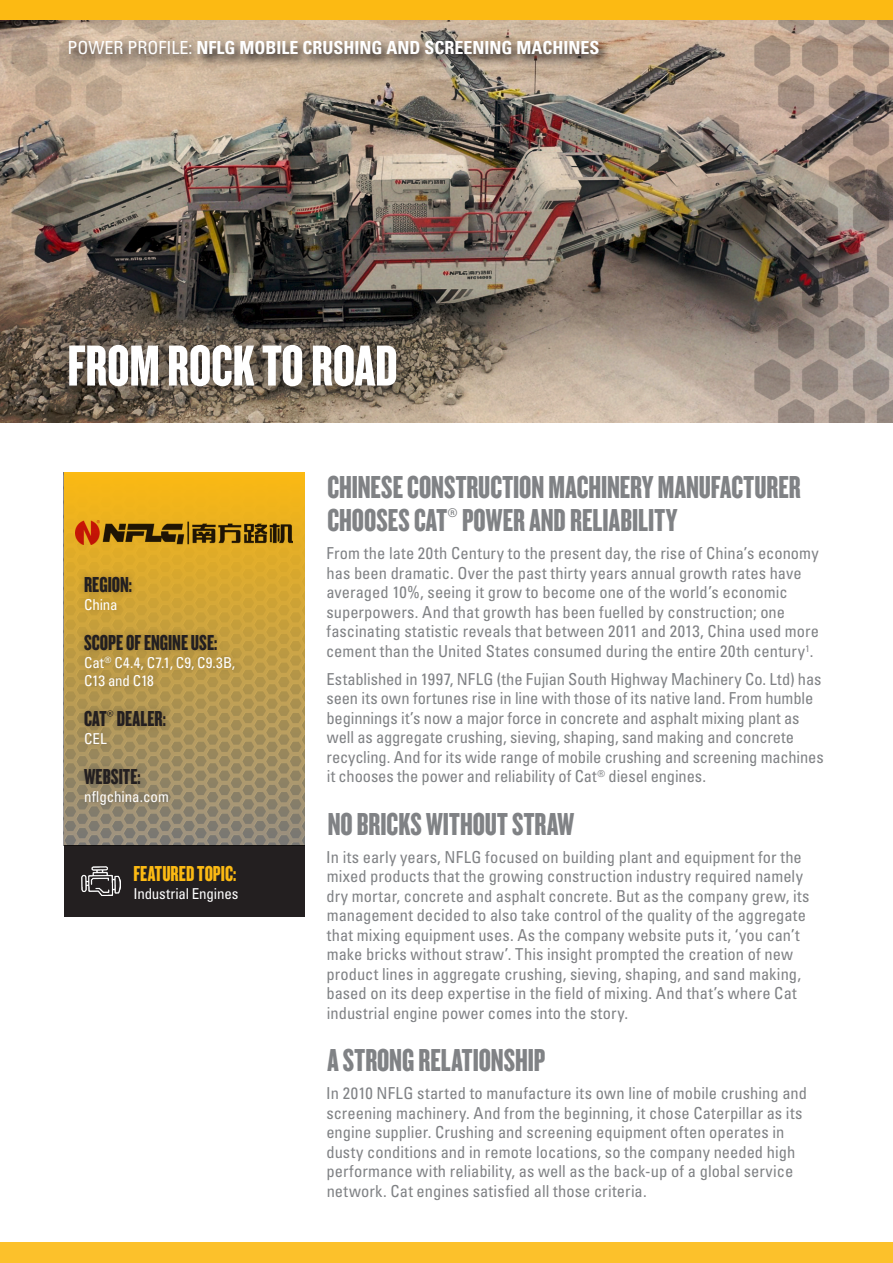
<style>
.page{position:relative;width:893px;height:1263px;background:#fff}
.page>*{position:absolute;margin:0;border:0;box-sizing:border-box;transform-origin:0 0}
.Headline{font:60px "Knockout 68 Full Featherwt";color:#fff}
.Subhead{font:33px/33px "Knockout 68 Full Featherwt";color:#808285}
.Box_header{font:22.5px "Knockout 68 Full Featherwt";color:#231f20}
.Box_header-2{font:22.5px "Knockout 68 Full Featherwt";color:#fcba13}
.PP_application{font:700 condensed 18px "Univers LT Std";color:#fff}
.Body_Copy{font:condensed 16.5px/19.5px "Univers LT Std";letter-spacing:.005em;color:#808285}
.Box_white_text{font:condensed 15px/18px "Univers LT Std";letter-spacing:-.01em;color:#fff}
.s1{font-weight:400}
</style>
<div class="page">
<img style="left:0;top:19px;width:893px;height:403px">
<div style="left:45px;top:322px;width:375px;height:87px;background:#231f20;opacity:.75"></div>
<div style="left:0;top:1242px;width:893px;height:21px;background:#fcc12b"></div>
<svg style="left:64px;top:472px;width:241px;height:373px;background:#c6a042"></svg>
<div style="left:78px;top:570px;width:164px;height:241px;background:#231f20;opacity:.3"></div>
<svg style="left:66px;top:38px;width:545px;height:29px;background:#a18f7d"></svg>
<img style="left:75px;top:520px;width:217px;height:24px">
<div style="left:64px;top:845px;width:241px;height:72px;background:#231f20"></div>
<img style="left:81px;top:866px;width:40px;height:30px">
<div style="left:0;top:0;width:893px;height:19px;background:#fcba13"></div>
<p class="PP_application" style="left:68px;top:37px;width:534px"><span class="s1">POWER PROFILE:</span> NFLG MOBILE CRUSHING AND SCREENING MACHINES</p>
<p class="Headline" style="left:68px;top:329px;width:332px">FROM ROCK TO ROAD</p>
<p class="Box_header" style="left:84px;top:571px;width:50px">REGION:</p>
<p class="Box_white_text" style="left:84px;top:596px;width:35px">China</p>
<p class="Box_header" style="left:84px;top:629px;width:135px">SCOPE OF ENGINE USE:</p>
<p class="Box_white_text" style="left:84px;top:653px;width:153px">Cat<sup>®</sup> C4.4, C7.1, C9, C9.3B,<br>C13 and C18</p>
<p class="Box_header" style="left:84px;top:705px;width:83px">CAT® DEALER:</p>
<p class="Box_white_text" style="left:84px;top:729px;width:24px">CEL</p>
<p class="Box_header" style="left:84px;top:762px;width:58px">WEBSITE:</p>
<p class="Box_white_text" style="left:84px;top:787px;width:86px">nflgchina.com</p>
<p class="Box_header-2" style="left:133px;top:860px;width:104px">FEATURED TOPIC:</p>
<p class="Box_white_text" style="left:133px;top:885px;width:106px">Industrial Engines</p>
<p class="Subhead" style="left:328px;top:470px;width:475px">CHINESE CONSTRUCTION MACHINERY MANUFACTURER<br>CHOOSES CAT® POWER AND RELIABILITY</p>
<p class="Body_Copy" style="left:326px;top:544px;width:494px">From the late 20th Century to the present day, the rise of China’s economy has been dramatic. Over the past thirty years annual growth rates have averaged 10%, seeing it grow to become one of the world’s economic superpowers. And that growth has been fuelled by construction; one fascinating statistic reveals that between 2011 and 2013, China used more cement than the United States consumed during the entire 20th century<sup>1</sup>.</p>
<p class="Body_Copy" style="left:326px;top:669px;width:499px">Established in 1997, NFLG (the Fujian South Highway Machinery Co. Ltd) has seen its own fortunes rise in line with those of its native land. From humble beginnings it’s now a major force in concrete and asphalt mixing plant as well as aggregate crushing, sieving, shaping, sand making and concrete recycling. And for its wide range of mobile crushing and screening machines it chooses the power and reliability of Cat<sup>®</sup> diesel engines.</p>
<p class="Subhead" style="left:328px;top:806px;width:248px">NO BRICKS WITHOUT STRAW</p>
<p class="Body_Copy" style="left:326px;top:847px;width:485px">In its early years, NFLG focused on building plant and equipment for the mixed products that the growing construction industry required namely dry mortar, concrete and asphalt concrete. But as the company grew, its management decided to also take control of the quality of the aggregate that mixing equipment uses. As the company website puts it, ‘you can’t make bricks without straw’. This insight prompted the creation of new product lines in aggregate crushing, sieving, shaping, and sand making, based on its deep expertise in the field of mixing. And that’s where Cat industrial engine power comes into the story.</p>
<p class="Subhead" style="left:327px;top:1043px;width:220px">A STRONG RELATIONSHIP</p>
<p class="Body_Copy" style="left:326px;top:1083px;width:482px">In 2010 NFLG started to manufacture its own line of mobile crushing and screening machinery. And from the beginning, it chose Caterpillar as its engine supplier. Crushing and screening equipment often operates in dusty conditions and in remote locations, so the company needed high performance with reliability, as well as the back-up of a global service network. Cat engines satisfied all those criteria.</p>
</div>
